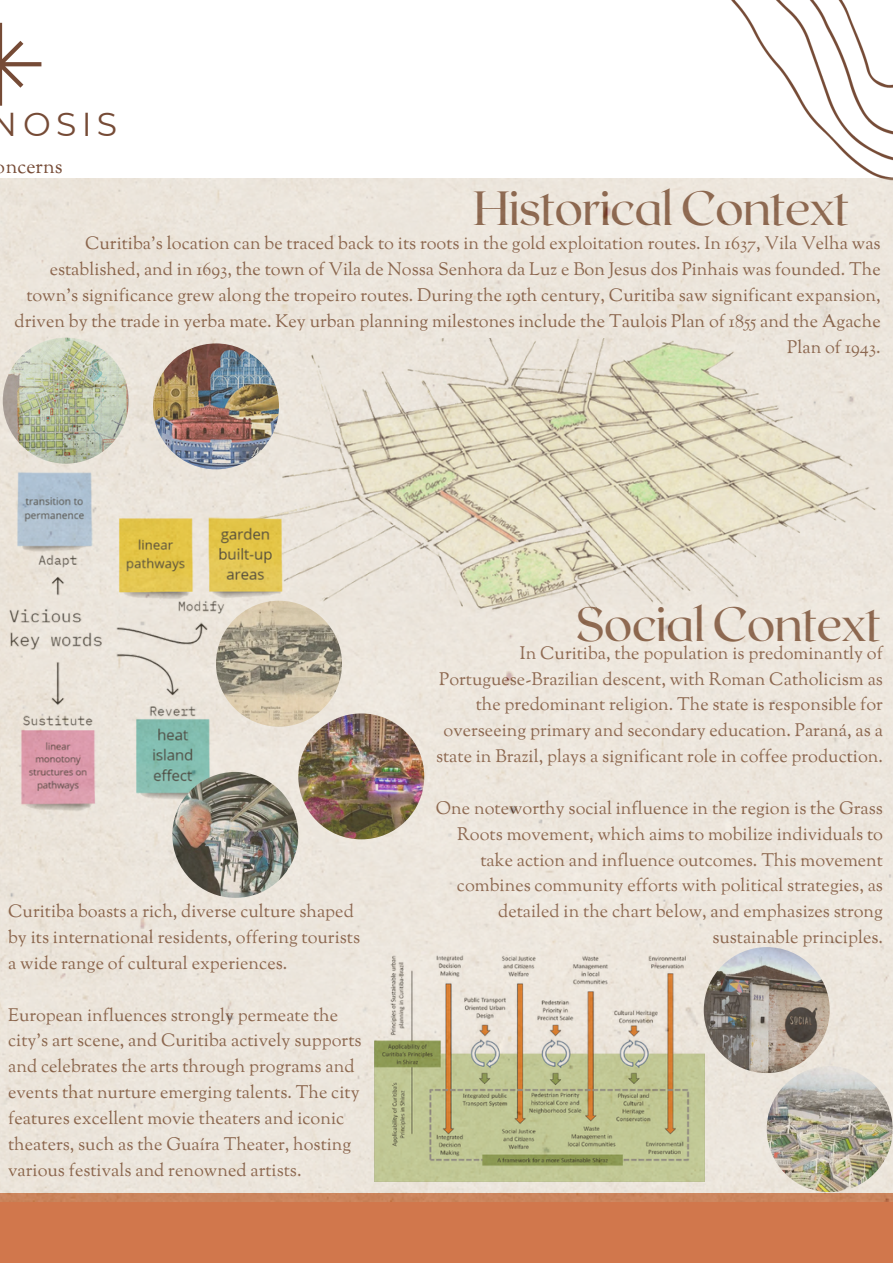
<style>
.page{position:relative;width:893px;height:1264px;background:#fff}
.page>*{position:absolute;margin:0;border:0;box-sizing:border-box;transform-origin:0 0}
.t1{font:48px "Roxborough CF";letter-spacing:-.02em;color:#764b36}
.t2{font:33px "Montserrat";letter-spacing:.16em;color:#764b36}
.t3{font:19.8px "Sorts Mill Goudy";color:#764b36}
.t4{font:18px/25.8px "Sorts Mill Goudy";color:#764b36;text-align:right}
</style>
<div class="page">
<div style="left:0;top:1193px;width:892px;height:69px;background:#d1774c"></div>
<img style="left:731px;top:0;width:161px;height:178px">
<svg style="left:0;top:23px;width:41px;height:83px"></svg>
<img style="left:0;top:178px;width:892px;height:1023px">
<p class="t2" style="left:-9px;top:104px;width:128px">NOSIS</p>
<p class="t3" style="left:-5px;top:154px;width:69px">oncerns</p>
<p class="t1" style="left:473px;top:177px;width:378px">Historical Context</p>
<p class="t4" style="left:15px;top:232px;width:867px">Curitiba's location can be traced back to its roots in the gold exploitation routes. In 1637, Vila Velha was established, and in 1693, the town of Vila de Nossa Senhora da Luz e Bon Jesus dos Pinhais was founded. The town's significance grew along the tropeiro routes. During the 19th century, Curitiba saw significant expansion, driven by the trade in yerba mate. Key urban planning milestones include the Taulois Plan of 1855 and the Agache Plan of 1943.</p>
<p class="t4" style="left:8px;top:899px;width:353px;text-align:left">Curitiba boasts a rich, diverse culture shaped by its international residents, offering tourists a wide range of cultural experiences.</p>
<p class="t4" style="left:8px;top:1003px;width:355px;text-align:left">European influences strongly permeate the city's art scene, and Curitiba actively supports and celebrates the arts through programs and events that nurture emerging talents. The city features excellent movie theaters and iconic theaters, such as the Guaíra Theater, hosting various festivals and renowned artists.</p>
<p class="t1" style="left:575px;top:592px;width:307px">Social Context</p>
<p class="t4" style="left:436px;top:641px;width:448px">In Curitiba, the population is predominantly of Portuguese-Brazilian descent, with Roman Catholicism as the predominant religion. The state is responsible for overseeing primary and secondary education. Paraná, as a state in Brazil, plays a significant role in coffee production.</p>
<p class="t4" style="left:436px;top:796px;width:448px">One noteworthy social influence in the region is the Grass Roots movement, which aims to mobilize individuals to take action and influence outcomes. This movement combines community efforts with political strategies, as detailed in the chart below, and emphasizes strong sustainable principles.</p>
</div>
